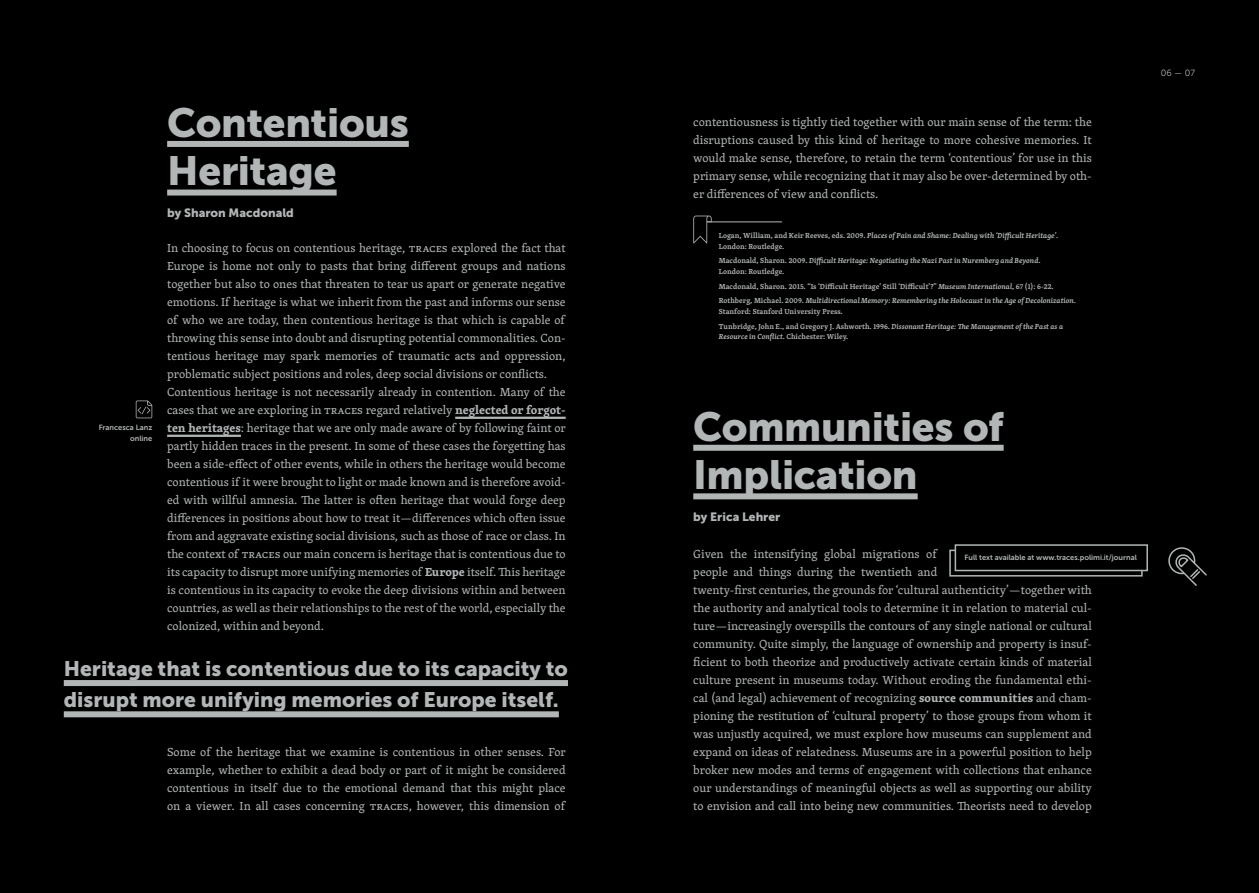
<style>
.page{position:relative;width:1259px;height:893px;background:#000}
.page>*{position:absolute;margin:0;border:0;box-sizing:border-box;transform-origin:0 0}
.titolo{font:40.5px "Museo Sans 900";letter-spacing:-.01em;color:#b3b6b7}
.titolino{font:21px "Museo Sans 900";color:#b3b6b7}
.txt{font:12px/18px "Skolar Latin";color:#b3b6b7;text-align:justify}
.autore{font:12px "Museo Sans 900";color:#b3b6b7}
.t1{font:9px "Museo Sans 300";color:#b3b6b7}
.fonti{font:600 7.5px/10.5px "Skolar Latin";color:#b3b6b7}
.fonti-2{font:italic 600 7.5px/10.5px "Skolar Latin";color:#b3b6b7}
.dida{font:7.5px/11.2px "Museo Sans 700";color:#b3b6b7;text-align:right}
.s1{font-weight:700}
.s2{font-style:italic}
.s3{font-style:normal}
</style>
<div class="page">
<div style="left:167px;top:141px;width:242px;height:6px;background:#b3b6b7"></div>
<div style="left:167px;top:190px;width:170px;height:6px;background:#b3b6b7"></div>
<hr style="left:455px;top:417px;width:111px;height:2px;background:#b3b6b7">
<hr style="left:167px;top:435px;width:74px;height:2px;background:#b3b6b7">
<div style="left:693px;top:445px;width:310px;height:6px;background:#b3b6b7"></div>
<div style="left:693px;top:493px;width:224px;height:6px;background:#b3b6b7"></div>
<div style="left:64px;top:680px;width:504px;height:6px;background:#b3b6b7"></div>
<div style="left:64px;top:711px;width:495px;height:6px;background:#b3b6b7"></div>
<div style="left:950px;top:550px;width:192px;height:26px;background:linear-gradient(to right,#000,#000)"></div>
<div style="left:949px;top:550px;width:193px;height:27px;border:2px solid #b3b6b7"></div>
<div style="left:955px;top:545px;width:192px;height:25px;background:#000"></div>
<div style="left:954px;top:544px;width:194px;height:27px;border:2px solid #b3b6b7"></div>
<svg style="left:1168px;top:547px;width:39px;height:39px"></svg>
<svg style="left:693px;top:216px;width:18px;height:27px"></svg>
<hr style="left:707px;top:221px;width:75px;height:1px;background:#b3b6b7">
<svg style="left:136px;top:400px;width:16px;height:18px"></svg>
<p class="dida" style="left:99px;top:421px;width:55px">Francesca Lanz online</p>
<p class="titolo" style="left:167px;top:99px;width:243px">Contentious</p>
<p class="titolo" style="left:167px;top:148px;width:171px">Heritage</p>
<p class="autore" style="left:167px;top:206px;width:128px">by Sharon Macdonald</p>
<p class="txt" style="left:167px;top:239px;width:400px">In choosing to focus on contentious heritage, TRACES explored the fact that Europe is home not only to pasts that bring different groups and nations together but also to ones that threaten to tear us apart or generate negative emotions. If heritage is what we inherit from the past and informs our sense of who we are today, then contentious heritage is that which is capable of throwing this sense into doubt and disrupting potential commonalities. Con&shy;tentious heritage may spark memories of traumatic acts and oppression, problematic subject positions and roles, deep social divisions or conflicts.</p>
<p class="txt" style="left:167px;top:383px;width:400px">Contentious heritage is not necessarily already in contention. Many of the cases that we are exploring in TRACES regard relatively <span class="s1">neglected or forgot&shy;ten heritages</span>: heritage that we are only made aware of by following faint or partly hidden traces in the present. In some of these cases the forgetting has been a side-effect of other events, while in others the heritage would become contentious if it were brought to light or made known and is therefore avoid&shy;ed with willful amnesia. The latter is often heritage that would forge deep differences in positions about how to treat it—differences which often issue from and aggravate existing social divisions, such as those of race or class. In the context of TRACES our main concern is heritage that is contentious due to its capacity to disrupt more unifying memories of <span class="s1">Europe</span> itself. This heritage is contentious in its capacity to evoke the deep divisions within and between countries, as well as their relationships to the rest of the world, especially the colonized, within and beyond.</p>
<p class="titolino" style="left:64px;top:656px;width:506px">Heritage that is contentious due to its capacity to</p>
<p class="titolino" style="left:64px;top:688px;width:496px">disrupt more unifying memories of Europe itself.</p>
<p class="txt" style="left:167px;top:743px;width:400px">Some of the heritage that we examine is contentious in other senses. For example, whether to exhibit a dead body or part of it might be considered contentious in itself due to the emotional demand that this might place on a viewer. In all cases concerning TRACES, however, this dimension of</p>
<p class="txt" style="left:693px;top:113px;width:400px">contentiousness is tightly tied together with our main sense of the term: the disruptions caused by this kind of heritage to more cohesive memories. It would make sense, therefore, to retain the term ‘contentious’ for use in this primary sense, while recognizing that it may also be over-determined by oth&shy;er differences of view and conflicts.</p>
<p class="fonti" style="left:719px;top:230px;width:341px">Logan, William, and Keir Reeves, eds. 2009. <span class="s2">Places of Pain and Shame: Dealing with ‘Difficult Heritage’</span>.<br>London: Routledge.</p>
<p class="fonti-2" style="left:719px;top:255px;width:323px"><span class="s3">Macdonald, Sharon. 2009.</span> Difficult Heritage: Negotiating the Nazi Past in Nuremberg and Beyond<span class="s3">.<br>London: Routledge.</span></p>
<p class="fonti" style="left:719px;top:280px;width:336px">Macdonald, Sharon. 2015. “Is ‘Difficult Heritage’ Still ‘Difficult’?” <span class="s2">Museum International</span>, 67 (1): 6-22.</p>
<p class="fonti-2" style="left:719px;top:295px;width:359px"><span class="s3">Rothberg, Michael. 2009.</span> Multidirectional Memory: Remembering the Holocaust in the Age of Decolonization<span class="s3">.<br>Stanford: Stanford University Press.</span></p>
<p class="fonti" style="left:719px;top:320px;width:346px">Tunbridge, John E., and Gregory J. Ashworth. 1996. <span class="s2">Dissonant Heritage: The Management of the Past as a<br>Resource in Conflict</span>. Chichester: Wiley.</p>
<p class="t1" style="left:1161px;top:68px;width:36px">06 — 07</p>
<p class="titolo" style="left:693px;top:403px;width:312px">Communities of</p>
<p class="titolo" style="left:693px;top:452px;width:226px">Implication</p>
<p class="autore" style="left:693px;top:509px;width:89px">by Erica Lehrer</p>
<p class="txt" style="left:693px;top:545px;width:400px;text-align:left">Given the intensifying global migrations of<br>people and things during the twentieth and<br>twenty-first centuries, the grounds for ‘cultural authenticity’—together with the authority and analytical tools to determine it in relation to material cul&shy;ture—increasingly overspills the contours of any single national or cultural community. Quite simply, the language of ownership and property is insuf&shy;ficient to both theorize and productively activate certain kinds of material culture present in museums today. Without eroding the fundamental ethi&shy;cal (and legal) achievement of recognizing <span class="s1">source communities</span> and cham&shy;pioning the restitution of ‘cultural property’ to those groups from whom it was unjustly acquired, we must explore how museums can supplement and expand on ideas of relatedness. Museums are in a powerful position to help broker new modes and terms of engagement with collections that enhance our understandings of meaningful objects as well as supporting our ability to envision and call into being new communities. Theorists need to develop</p>
<p class="dida" style="left:964px;top:552px;width:174px">Full text available at www.traces.polimi.it/journal</p>
</div>
